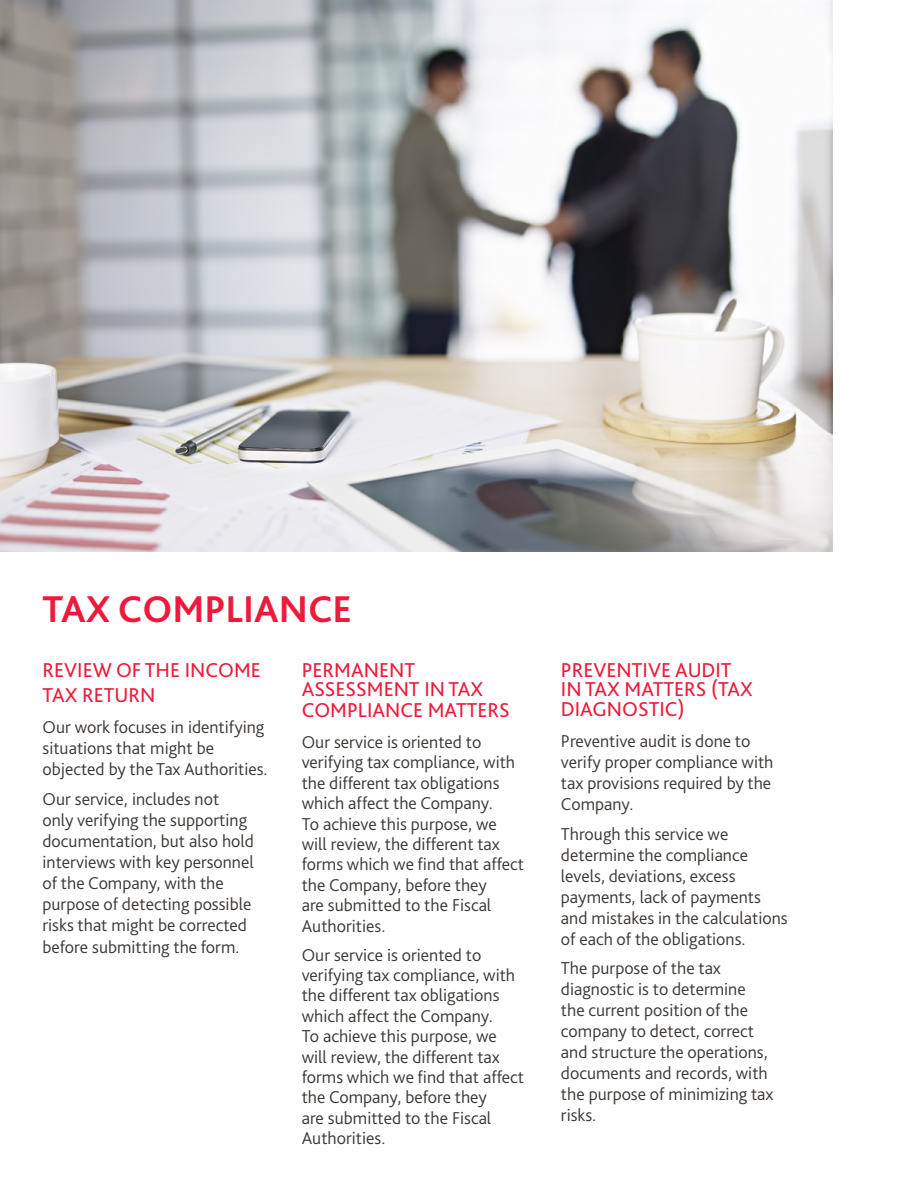
<style>
.page{position:relative;width:918px;height:1188px;background:#fff}
.page>*{position:absolute;margin:0;border:0;box-sizing:border-box;transform-origin:0 0}
.t1{font:700 39px "Bliss Pro";color:#ed1a3b}
.t2{font:21px/20.2px "Bliss Pro";color:#ed1a3b}
.t3{font:300 18px/20.4px "Bliss Pro";color:#3c3734}
</style>
<div class="page">
<img style="left:0;top:0;width:833px;height:551px">
<h1 class="t1" style="left:43px;top:584px;width:311px">TAX COMPLIANCE</h1>
<p class="t2" style="left:43px;top:656px;width:220px;line-height:25.2px">REVIEW OF THE INCOME<br>TAX RETURN</p>
<p class="t3" style="left:43px;top:716px;width:227px;line-height:21px">Our work focuses in identifying situations that might be objected by the Tax Authorities.</p>
<p class="t3" style="left:43px;top:788px;width:213px;line-height:21.1px">Our service, includes not only verifying the supporting documentation, but also hold interviews with key personnel of the Company, with the purpose of detecting possible risks that might be corrected before submitting the form.</p>
<p class="t2" style="left:302px;top:659px;width:210px">PERMANENT<br>ASSESSMENT IN TAX<br>COMPLIANCE MATTERS</p>
<p class="t3" style="left:302px;top:731px;width:224px">Our service is oriented to verifying tax compliance, with the different tax obligations which affect the Company.<br>To achieve this purpose, we will review, the different tax forms which we find that affect the Company, before they<br>are submitted to the Fiscal<br>Authorities.</p>
<p class="t3" style="left:302px;top:944px;width:224px">Our service is oriented to verifying tax compliance, with the different tax obligations which affect the Company.<br>To achieve this purpose, we will review, the different tax forms which we find that affect the Company, before they<br>are submitted to the Fiscal<br>Authorities.</p>
<p class="t2" style="left:561px;top:659px;width:193px;line-height:19.5px">PREVENTIVE AUDIT<br>IN TAX MATTERS (TAX<br>DIAGNOSTIC)</p>
<p class="t3" style="left:561px;top:730px;width:214px;line-height:21px">Preventive audit is done to verify proper compliance with tax provisions required by the<br>Company.</p>
<p class="t3" style="left:561px;top:823px;width:228px;line-height:21px">Through this service we determine the compliance levels, deviations, excess payments, lack of payments and mistakes in the calculations of each of the obligations.</p>
<p class="t3" style="left:561px;top:957px;width:214px;line-height:21px">The purpose of the tax diagnostic is to determine the current position of the company to detect, correct and structure the operations, documents and records, with the purpose of minimizing tax risks.</p>
</div>
